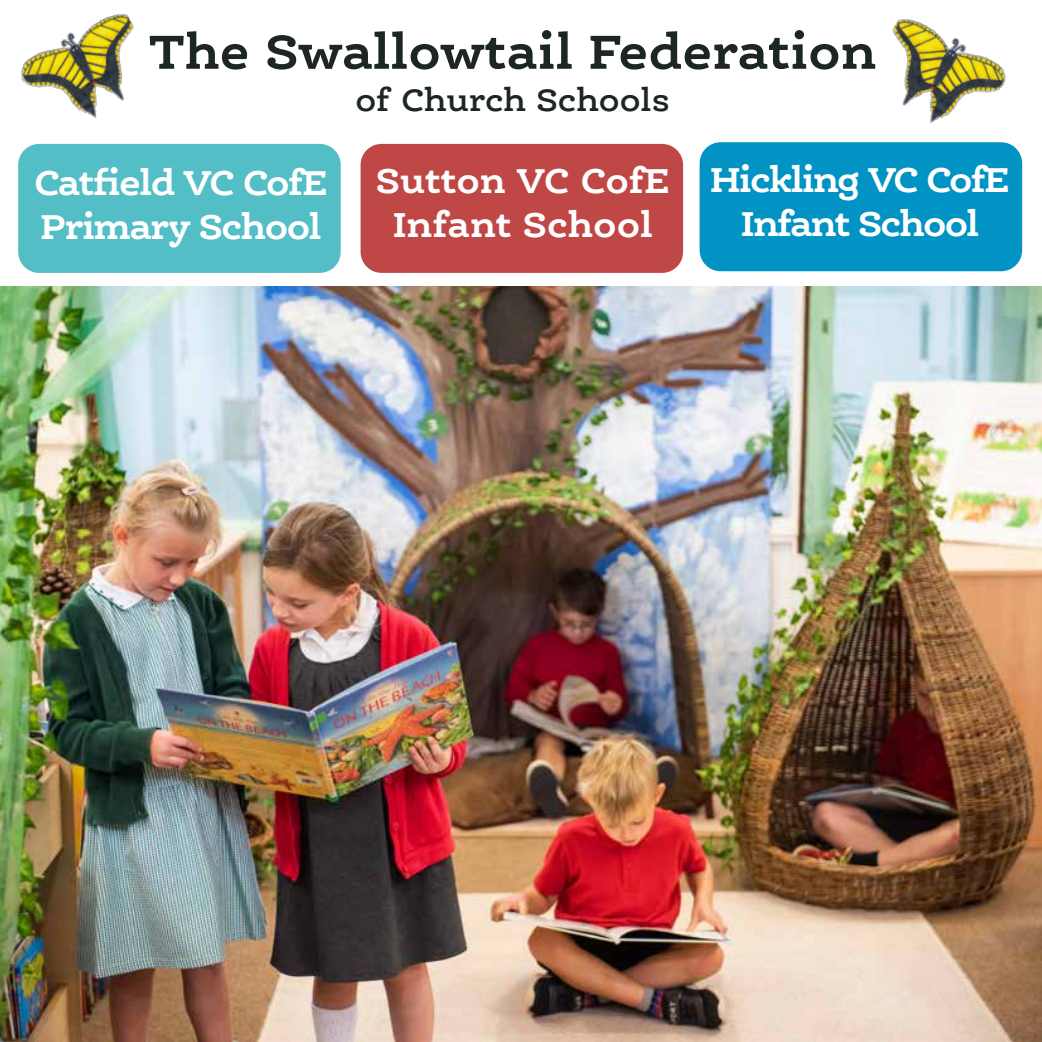
<style>
.page{position:relative;width:1042px;height:1042px;background:#fff}
.page>*{position:absolute;margin:0;border:0;box-sizing:border-box;transform-origin:0 0}
.t1{font:700 50.75px "Ernestine Pro";color:#1c2622}
.t2{font:700 36.75px/44.1px "Ernestine Pro";letter-spacing:-.04em;color:#fff}
.t3{font:700 36.75px/44.1px "Ernestine Pro";color:#fff;text-align:center}
.t4{font:600 33.25px "Ernestine Pro";color:#1c2622}
</style>
<div class="page">
<img style="left:0;top:286px;width:1042px;height:756px">
<div style="left:18px;top:144px;width:323px;height:129px;background:#53bec6;border-radius:21px"></div>
<img style="left:892px;top:19px;width:114px;height:105px">
<img style="left:20px;top:14px;width:114px;height:104px">
<div style="left:360px;top:144px;width:323px;height:129px;background:#bf4847;border-radius:21px"></div>
<div style="left:699px;top:142px;width:323px;height:129px;background:#0093c3;border-radius:21px"></div>
<h1 class="t1" style="left:149px;top:19px;width:729px">The Swallowtail Federation</h1>
<p class="t4" style="left:355px;top:79px;width:316px">of Church Schools</p>
<p class="t2" style="left:35px;top:159px;width:294px">Catfield VC CofE<br>Primary School</p>
<p class="t2" style="left:710px;top:156px;width:301px;text-align:center">Hickling VC CofE<br>Infant School</p>
<p class="t3" style="left:376px;top:158px;width:295px">Sutton VC CofE<br>Infant School</p>
</div>
